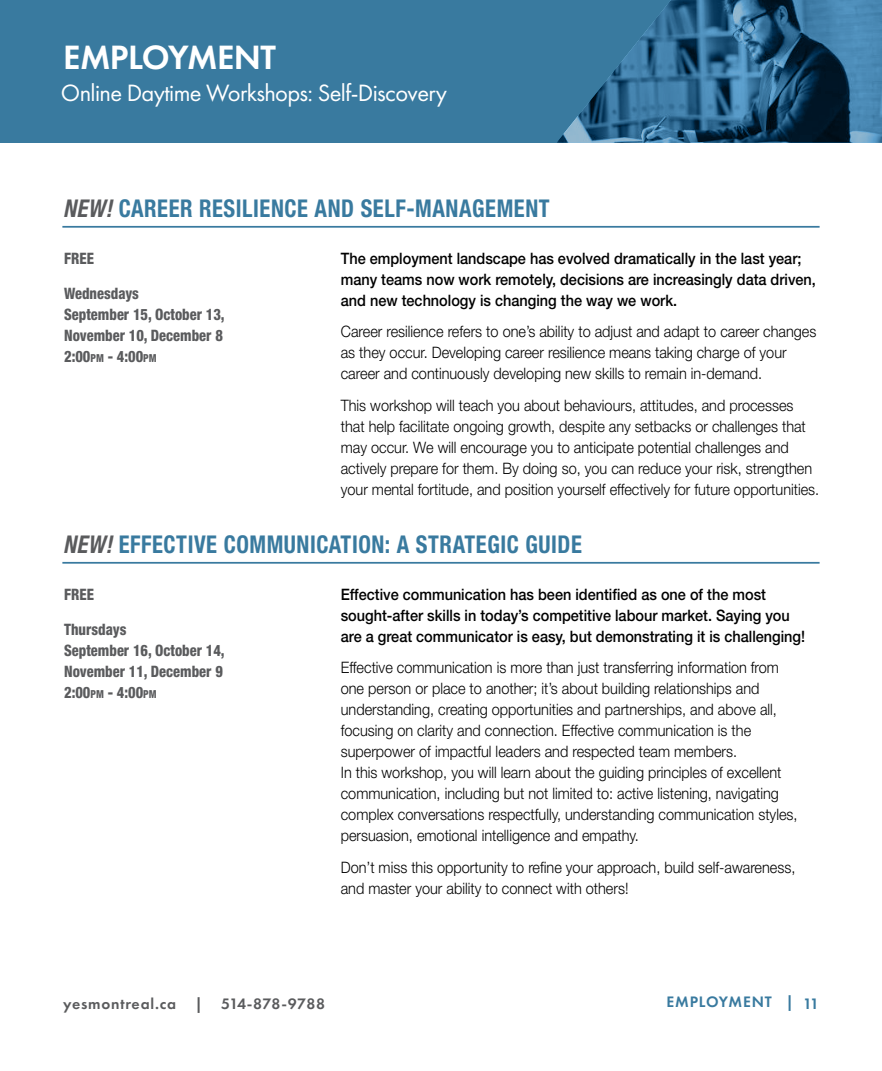
<style>
.page{position:relative;width:882px;height:1071px;background:#fff}
.page>*{position:absolute;margin:0;border:0;box-sizing:border-box;transform-origin:0 0}
.t1{font:600 35px "Futura PT";letter-spacing:-.015em;color:#fff}
.t2{font:700 condensed 24.5px "Helvetica Neue LT Std";letter-spacing:.025em;color:#397a9f;scale:.92 1}
.t3{font:24.5px "Futura PT";letter-spacing:-.025em;color:#fff}
.t4{font:300 15.75px/21px "Helvetica Neue LT Std";color:#000;scale:.92 1}
.t5{font:500 15.75px/21px "Helvetica Neue LT Std";color:#000;scale:.92 1}
.t6{font:800 condensed 15.75px/21px "Helvetica Neue LT Std";color:#5a5b5d;scale:.92 1}
.t7{font:600 15.75px "Futura PT";letter-spacing:.05em;color:#5a5b5d}
.t8{font:600 15.75px "Futura PT";letter-spacing:.05em;color:#397a9f}
.s1{font-style:italic;color:#5a5b5d}
.s2{font-size:11.03px}
</style>
<div class="page">
<div style="left:0;top:0;width:449px;height:143px;background:#397a9f"></div>
<div style="left:449px;top:0;width:433px;height:143px;background:#397a9f"></div>
<svg style="left:557px;top:0;width:325px;height:143px"></svg>
<hr style="left:62px;top:226px;width:758px;height:2px;background:#397a9f">
<hr style="left:62px;top:562px;width:758px;height:2px;background:#397a9f">
<h1 class="t1" style="left:63px;top:35px;width:214px">EMPLOYMENT</h1>
<h2 class="t3" style="left:61px;top:78px;width:388px">Online Daytime Workshops: Self-Discovery</h2>
<h2 class="t2" style="left:63px;top:193px;width:530px"><span class="s1">NEW!</span> CAREER RESILIENCE AND SELF-MANAGEMENT</h2>
<p class="t6" style="left:64px;top:248px;width:34px">FREE</p>
<p class="t6" style="left:64px;top:283px;width:176px">Wednesdays<br>September 15, October 13,<br>November 10, December 8<br>2:00<span class="s2">PM</span> - 4:00<span class="s2">PM</span></p>
<p class="t5" style="left:341px;top:248px;width:518px">The employment landscape has evolved dramatically in the last year; many teams now work remotely, decisions are increasingly data driven, and new technology is changing the way we work.</p>
<p class="t4" style="left:341px;top:321px;width:519px">Career resilience refers to one’s ability to adjust and adapt to career changes as they occur. Developing career resilience means taking charge of your career and continuously developing new skills to remain in-demand.</p>
<p class="t4" style="left:341px;top:394px;width:522px">This workshop will teach you about behaviours, attitudes, and processes that help facilitate ongoing growth, despite any setbacks or challenges that may occur. We will encourage you to anticipate potential challenges and actively prepare for them. By doing so, you can reduce your risk, strengthen your mental fortitude, and position yourself effectively for future opportunities.</p>
<h2 class="t2" style="left:63px;top:529px;width:566px"><span class="s1">NEW!</span> EFFECTIVE COMMUNICATION: A STRATEGIC GUIDE</h2>
<p class="t6" style="left:64px;top:584px;width:34px">FREE</p>
<p class="t6" style="left:64px;top:619px;width:176px">Thursdays<br>September 16, October 14,<br>November 11, December 9<br>2:00<span class="s2">PM</span> - 4:00<span class="s2">PM</span></p>
<p class="t5" style="left:341px;top:584px;width:506px">Effective communication has been identified as one of the most sought-after skills in today’s competitive labour market. Saying you are a great communicator is easy, but demonstrating it is challenging!</p>
<p class="t4" style="left:341px;top:657px;width:498px">Effective communication is more than just transferring information from one person or place to another; it’s about building relationships and understanding, creating opportunities and partnerships, and above all, focusing on clarity and connection. Effective communication is the superpower of impactful leaders and respected team members.<br>In this workshop, you will learn about the guiding principles of excellent communication, including but not limited to: active listening, navigating complex conversations respectfully, understanding communication styles, persuasion, emotional intelligence and empathy.</p>
<p class="t4" style="left:341px;top:857px;width:496px">Don’t miss this opportunity to refine your approach, build self-awareness, and master your ability to connect with others!</p>
<p class="t7" style="left:63px;top:993px;width:264px">yesmontreal.ca | 514-878-9788</p>
<p class="t8" style="left:667px;top:992px;width:154px">EMPLOYMENT | 11</p>
</div>
